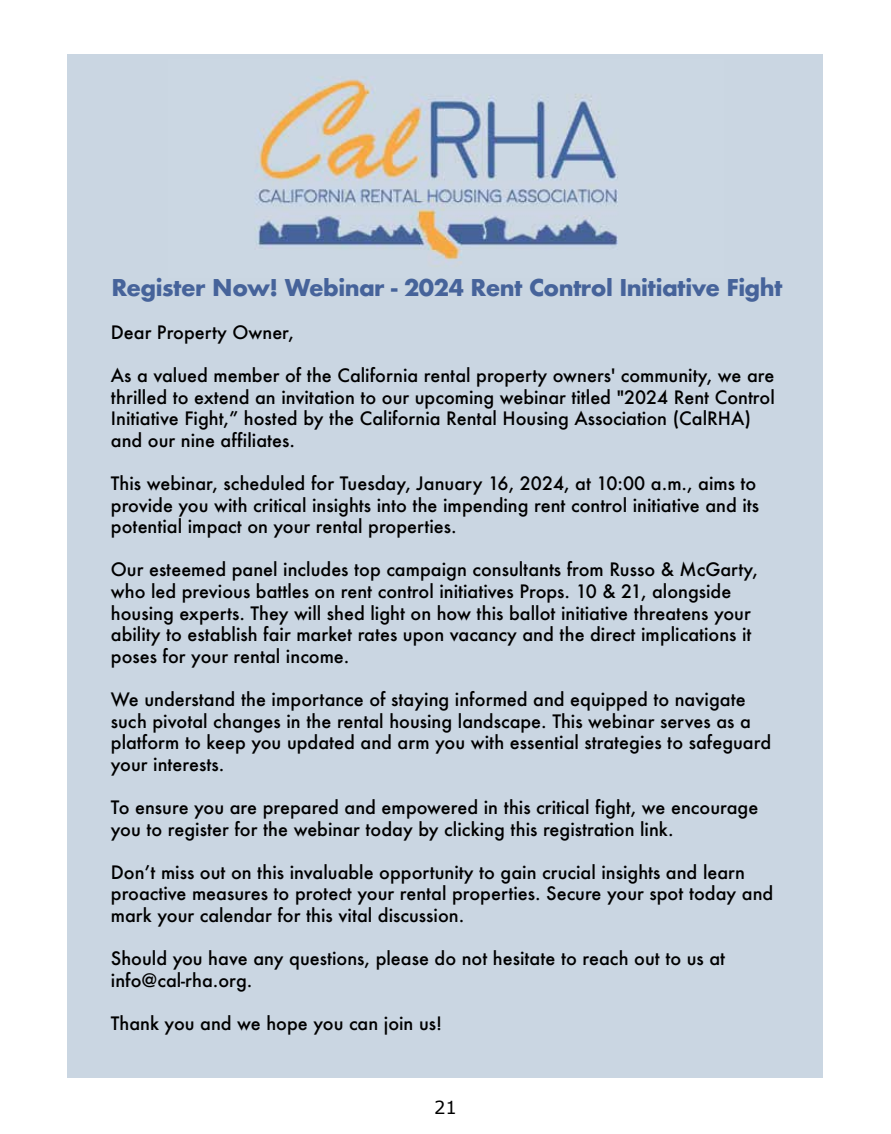
<style>
.page{position:relative;width:891px;height:1134px;background:#fff}
.page>*{position:absolute;margin:0;border:0;box-sizing:border-box;transform-origin:0 0}
.t1{font:700 22.5px "Futura";letter-spacing:-.025em;color:#46639a}
.t2{font:500 18px/21.6px "Futura";color:#000}
.t3{font:18px "Verdana";color:#000}
</style>
<div class="page">
<div style="left:68px;top:54px;width:755px;height:1024px;background:#cad6e2"></div>
<img style="left:255px;top:76px;width:363px;height:191px">
<p class="t1" style="left:112px;top:271px;width:673px">Register Now! Webinar - 2024 Rent Control Initiative Fight</p>
<p class="t2" style="left:111px;top:321px;width:185px">Dear Property Owner,</p>
<p class="t2" style="left:111px;top:364px;width:666px">As a valued member of the California rental property owners' community, we are thrilled to extend an invitation to our upcoming webinar titled "2024 Rent Control Initiative Fight,” hosted by the California Rental Housing Association (CalRHA) and our nine affiliates.</p>
<p class="t2" style="left:111px;top:472px;width:650px">This webinar, scheduled for Tuesday, January 16, 2024, at 10:00 a.m., aims to provide you with critical insights into the impending rent control initiative and its potential impact on your rental properties.</p>
<p class="t2" style="left:111px;top:559px;width:649px">Our esteemed panel includes top campaign consultants from Russo &amp; McGarty, who led previous battles on rent control initiatives Props. 10 &amp; 21, alongside housing experts. They will shed light on how this ballot initiative threatens your ability to establish fair market rates upon vacancy and the direct implications it poses for your rental income.</p>
<p class="t2" style="left:111px;top:688px;width:662px">We understand the importance of staying informed and equipped to navigate such pivotal changes in the rental housing landscape. This webinar serves as a platform to keep you updated and arm you with essential strategies to safeguard your interests.</p>
<p class="t2" style="left:111px;top:796px;width:649px">To ensure you are prepared and empowered in this critical fight, we encourage you to register for the webinar today by clicking this registration link.</p>
<p class="t2" style="left:111px;top:861px;width:664px">Donʼt miss out on this invaluable opportunity to gain crucial insights and learn proactive measures to protect your rental properties. Secure your spot today and mark your calendar for this vital discussion.</p>
<p class="t2" style="left:111px;top:948px;width:616px">Should you have any questions, please do not hesitate to reach out to us at info@cal-rha.org.</p>
<p class="t2" style="left:111px;top:1012px;width:333px">Thank you and we hope you can join us!</p>
<p class="t3" style="left:434px;top:1096px;width:24px">21</p>
</div>
